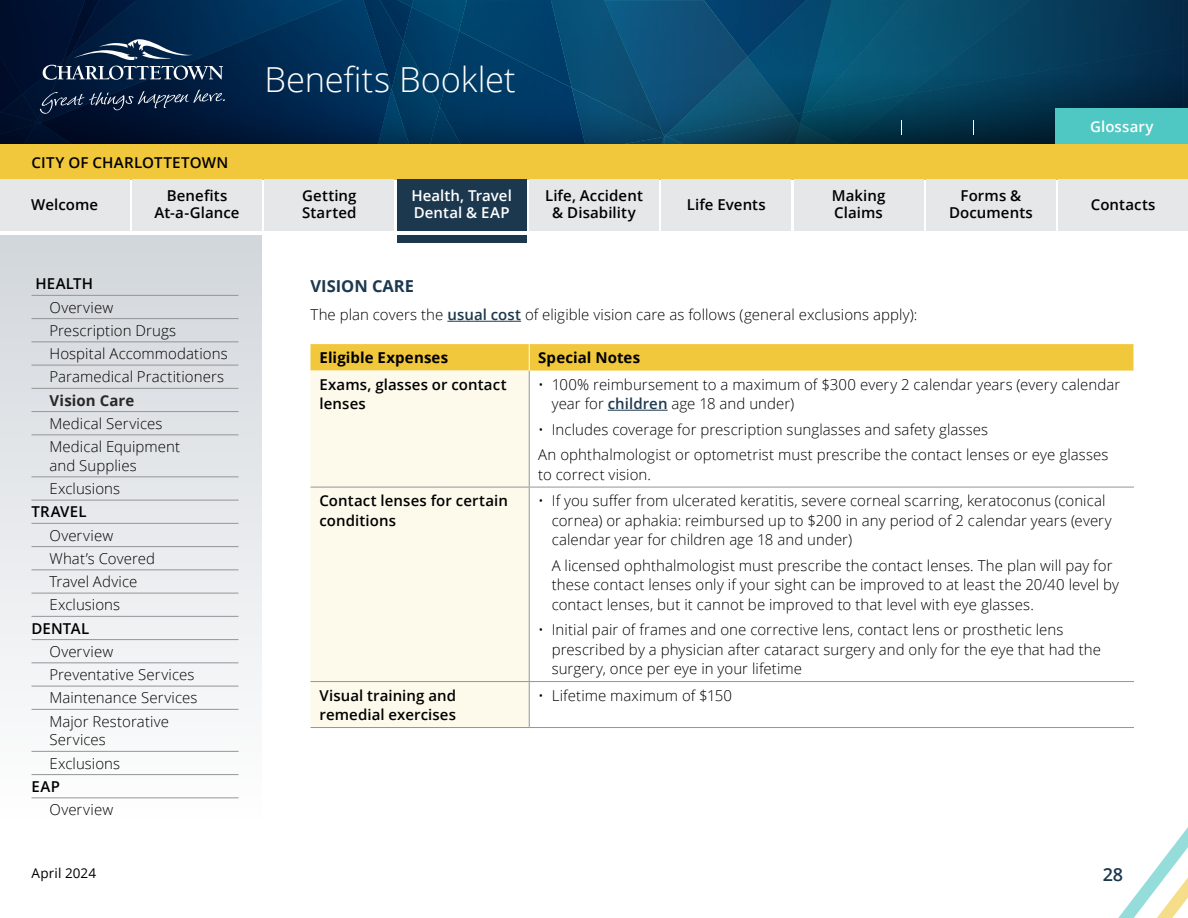
<style>
.page{position:relative;width:1188px;height:918px;background:#fff}
.page>*{position:absolute;margin:0;border:0;box-sizing:border-box;transform-origin:0 0}
.t1{font:300 34.5px "Open Sans";letter-spacing:-.005em;color:#fff}
.t2{font:600 18px "Open Sans";color:#1c384f}
.t3{font:700 16.5px "Open Sans";color:#1c384f}
.t4{font:300 15px/23.2px "Open Sans";letter-spacing:.005em;color:#000}
.t5{font:600 15px/17.2px "Open Sans";letter-spacing:.005em;color:#000}
.t6{font:600 15px/17.2px "Open Sans";letter-spacing:.005em;color:#fff}
.t7{font:700 15px "Open Sans";letter-spacing:.01em;color:#000}
.t8{font:700 15px "Open Sans";letter-spacing:.005em;color:#292829}
.t9{font:13.5px "Open Sans";letter-spacing:.005em;color:#000}
.s1{font-weight:600;color:#1c384f}
</style>
<div class="page">
<svg style="left:129px;top:179px;width:930px;height:52px"></svg>
<svg style="left:0;top:0;width:1188px;height:97px;background:#043b60"></svg>
<svg style="left:594px;top:74px;width:594px;height:23px;background:#084665"></svg>
<div style="left:0;top:235px;width:262px;height:585px;background:linear-gradient(to bottom,#d1d6db,#fdfdfd)"></div>
<svg style="left:1118px;top:827px;width:70px;height:91px"></svg>
<svg style="left:0;top:97px;width:1188px;height:47px;background:#033150"></svg>
<svg style="left:35px;top:90px;width:190px;height:35px;background:#122542"></svg>
<svg style="left:43px;top:39px;width:180px;height:41px;background:#2c4461"></svg>
<div style="left:0;top:144px;width:1188px;height:35px;background:#f1c73b"></div>
<hr style="left:32px;top:295px;width:206px;height:1px;background:#939598">
<hr style="left:32px;top:318px;width:206px;height:1px;background:#939598">
<hr style="left:32px;top:341px;width:206px;height:1px;background:#939598">
<hr style="left:32px;top:365px;width:206px;height:1px;background:#939598">
<hr style="left:32px;top:388px;width:206px;height:1px;background:#939598">
<hr style="left:32px;top:411px;width:206px;height:1px;background:#939598">
<hr style="left:32px;top:434px;width:206px;height:1px;background:#939598">
<hr style="left:32px;top:476px;width:206px;height:1px;background:#939598">
<hr style="left:32px;top:500px;width:206px;height:1px;background:#939598">
<hr style="left:32px;top:523px;width:206px;height:1px;background:#939598">
<hr style="left:32px;top:546px;width:206px;height:1px;background:#939598">
<hr style="left:32px;top:569px;width:206px;height:1px;background:#939598">
<hr style="left:32px;top:593px;width:206px;height:1px;background:#939598">
<hr style="left:32px;top:616px;width:206px;height:1px;background:#939598">
<hr style="left:32px;top:639px;width:206px;height:1px;background:#939598">
<hr style="left:32px;top:662px;width:206px;height:1px;background:#939598">
<hr style="left:32px;top:686px;width:206px;height:1px;background:#939598">
<hr style="left:32px;top:709px;width:206px;height:1px;background:#939598">
<hr style="left:32px;top:751px;width:206px;height:1px;background:#939598">
<hr style="left:32px;top:774px;width:206px;height:1px;background:#939598">
<hr style="left:32px;top:797px;width:206px;height:1px;background:#939598">
<hr style="left:447px;top:321px;width:74px;height:1px;background:#1c384f">
<div style="left:310px;top:371px;width:219px;height:356px;background:#fdf9eb"></div>
<hr style="left:529px;top:371px;width:1px;height:116px;background:#939598">
<hr style="left:310px;top:487px;width:219px;height:1px;background:#939598">
<hr style="left:529px;top:487px;width:605px;height:1px;background:#939598">
<hr style="left:529px;top:487px;width:1px;height:194px;background:#939598">
<hr style="left:310px;top:681px;width:219px;height:1px;background:#939598">
<hr style="left:529px;top:681px;width:605px;height:1px;background:#939598">
<hr style="left:529px;top:682px;width:1px;height:45px;background:#939598">
<hr style="left:310px;top:727px;width:219px;height:1px;background:#939598">
<hr style="left:529px;top:727px;width:605px;height:1px;background:#939598">
<svg style="left:310px;top:344px;width:824px;height:27px;background:#f1c83f"></svg>
<hr style="left:608px;top:410px;width:60px;height:1px;background:#1c384f">
<div style="left:529px;top:179px;width:130px;height:52px;background:#e6e7e8"></div>
<div style="left:662px;top:179px;width:129px;height:52px;background:#e6e7e8"></div>
<div style="left:794px;top:179px;width:129px;height:52px;background:#e6e7e8"></div>
<div style="left:926px;top:179px;width:130px;height:52px;background:#e6e7e8"></div>
<div style="left:1059px;top:179px;width:129px;height:52px;background:#e6e7e8"></div>
<div style="left:0;top:179px;width:129px;height:52px;background:#e6e7e8"></div>
<div style="left:265px;top:179px;width:129px;height:52px;background:#e6e7e8"></div>
<div style="left:132px;top:179px;width:130px;height:52px;background:#e6e7e8"></div>
<svg style="left:901px;top:120px;width:1px;height:14px"></svg>
<svg style="left:973px;top:120px;width:1px;height:14px"></svg>
<div style="left:1056px;top:109px;width:132px;height:35px;background:#4fc7c2"></div>
<div style="left:397px;top:179px;width:129px;height:52px;background:#1c384f"></div>
<div style="left:397px;top:235px;width:129px;height:8px;background:#1c384f"></div>
<p class="t5" style="left:32px;top:153px;width:198px">CITY OF CHARLOTTETOWN</p>
<h1 class="t1" style="left:265px;top:56px;width:252px">Benefits Booklet</h1>
<p class="t6" style="left:1090px;top:118px;width:65px">Glossary</p>
<p class="t5" style="left:154px;top:187px;width:87px;text-align:center">Benefits<br>At-a-Glance</p>
<p class="t5" style="left:545px;top:187px;width:99px;text-align:center">Life, Accident &amp; Disability</p>
<p class="t5" style="left:687px;top:195px;width:81px">Life Events</p>
<p class="t5" style="left:832px;top:187px;width:55px">Making<br>Claims</p>
<p class="t5" style="left:949px;top:187px;width:85px;text-align:center">Forms &amp;<br>Documents</p>
<p class="t6" style="left:411px;top:187px;width:102px">Health, Travel<br>Dental &amp; EAP</p>
<p class="t5" style="left:302px;top:187px;width:56px">Getting<br>Started</p>
<p class="t5" style="left:31px;top:195px;width:68px">Welcome</p>
<p class="t5" style="left:1091px;top:195px;width:66px">Contacts</p>
<p class="t5" style="left:35px;top:275px;width:59px">HEALTH</p>
<p class="t4" style="left:50px;top:295px;width:180px">Overview<br>Prescription Drugs<br>Hospital Accommodations<br>Paramedical Practitioners</p>
<p class="t8" style="left:50px;top:390px;width:86px">Vision Care</p>
<p class="t4" style="left:50px;top:411px;width:132px">Medical Services<br>Medical Equipment</p>
<p class="t4" style="left:50px;top:453px;width:89px">and Supplies<br>Exclusions</p>
<p class="t5" style="left:32px;top:503px;width:56px">TRAVEL</p>
<p class="t4" style="left:50px;top:523px;width:107px">Overview<br>What’s Covered<br>Travel Advice<br>Exclusions</p>
<p class="t5" style="left:32px;top:619px;width:59px">DENTAL</p>
<p class="t4" style="left:50px;top:639px;width:149px">Overview<br>Preventative Services<br>Maintenance Services<br>Major Restorative</p>
<p class="t4" style="left:50px;top:728px;width:72px">Services<br>Exclusions</p>
<p class="t5" style="left:32px;top:777px;width:30px">EAP</p>
<p class="t4" style="left:50px;top:798px;width:65px">Overview</p>
<p class="t3" style="left:310px;top:274px;width:105px">VISION CARE</p>
<p class="t4" style="left:310px;top:303px;width:609px">The plan covers the <span class="s1">usual cost</span> of eligible vision care as follows (general exclusions apply):</p>
<p class="t7" style="left:320px;top:347px;width:130px">Eligible Expenses</p>
<p class="t7" style="left:538px;top:347px;width:103px">Special Notes</p>
<p class="t5" style="left:320px;top:374px;width:189px;line-height:19.5px">Exams, glasses or contact lenses</p>
<p class="t4" style="left:552px;top:374px;width:570px;line-height:19.5px;text-indent:-14px">• 100% reimbursement to a maximum of $300 every 2 calendar years (every calendar year for <span class="s1">children</span> age 18 and under)</p>
<p class="t4" style="left:538px;top:416px;width:572px;line-height:25.5px">• Includes coverage for prescription sunglasses and safety glasses<br>An ophthalmologist or optometrist must prescribe the contact lenses or eye glasses</p>
<p class="t4" style="left:538px;top:462px;width:114px">to correct vision.</p>
<p class="t5" style="left:319px;top:491px;width:190px;line-height:19.5px">Contact lenses for certain conditions</p>
<p class="t4" style="left:552px;top:490px;width:562px;line-height:19.5px;text-indent:-14px">• If you suffer from ulcerated keratitis, severe corneal scarring, keratoconus (conical cornea) or aphakia: reimbursed up to $200 in any period of 2 calendar years (every calendar year for children age 18 and under)</p>
<p class="t4" style="left:552px;top:555px;width:569px;line-height:19.5px">A licensed ophthalmologist must prescribe the contact lenses. The plan will pay for these contact lenses only if your sight can be improved to at least the 20/40 level by contact lenses, but it cannot be improved to that level with eye glasses.</p>
<p class="t4" style="left:552px;top:619px;width:551px;line-height:19.5px;text-indent:-14px">• Initial pair of frames and one corrective lens, contact lens or prosthetic lens prescribed by a physician after cataract surgery and only for the eye that had the surgery, once per eye in your lifetime</p>
<p class="t5" style="left:319px;top:685px;width:138px;line-height:19.5px">Visual training and remedial exercises</p>
<p class="t4" style="left:538px;top:683px;width:195px">• Lifetime maximum of $150</p>
<p class="t9" style="left:32px;top:864px;width:66px">April 2024</p>
<p class="t2" style="left:1103px;top:862px;width:22px">28</p>
</div>
